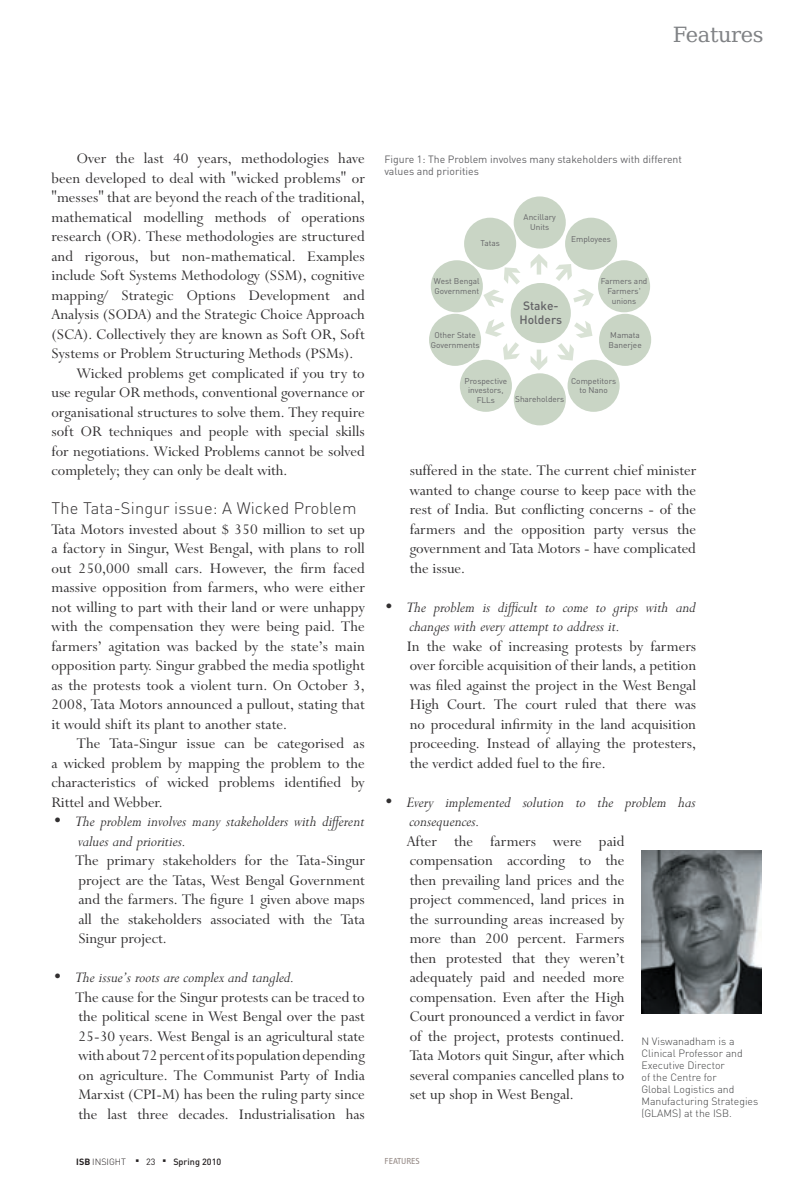
<style>
.page{position:relative;width:810px;height:1188px;background:#fff}
.page>*{position:absolute;margin:0;border:0;box-sizing:border-box;transform-origin:0 0}
.t1{font:21px "Bitstream Vera Serif";letter-spacing:-.02em;color:#808285}
.t2{font:16.5px/19.5px "Lapidary 333 BT";letter-spacing:.005em;color:#312f30;text-align:justify}
.t3{font:italic 16.5px/19.5px "Lapidary 333 BT";letter-spacing:.005em;color:#312f30}
.t4{font:300 16.5px "DIN";letter-spacing:.01em;color:#312f30}
.t5{font:500 12px/14.4px "DIN";color:#636366;text-align:center}
.t6{font:300 10.5px/12px "DIN";color:#404142}
.t7{font:10.5px/12.6px "DIN";color:#636366}
.t8{font:300 9px "DIN";color:#231f20}
.t9{font:500 9px "DIN";color:#231f20}
.t10{font:9px "Info Text";color:#8f837f}
.t11{font:9px "DIN";color:#231f20}
.t12{font:8.25px/9.9px "DIN";color:#636366;text-align:center}
.s1{font-style:normal}
.s2{font-style:italic}
.s3{font-weight:700}
</style>
<div class="page">
<img style="left:641px;top:851px;width:120px;height:162px">
<div style="left:511px;top:283px;width:60px;height:60px;background:#c9d5c5;border-radius:50%"></div>
<svg style="left:531px;top:254px;width:16px;height:21px"></svg>
<svg style="left:483px;top:267px;width:38px;height:40px"></svg>
<div style="left:565px;top:218px;width:52px;height:52px;background:#c9d5c5;border-radius:50%"></div>
<div style="left:514px;top:196px;width:52px;height:53px;background:#c9d5c5;border-radius:50%"></div>
<div style="left:599px;top:314px;width:52px;height:52px;background:#c9d5c5;border-radius:50%"></div>
<div style="left:598px;top:260px;width:52px;height:52px;background:#c9d5c5;border-radius:50%"></div>
<div style="left:431px;top:260px;width:52px;height:52px;background:#c9d5c5;border-radius:50%"></div>
<div style="left:464px;top:218px;width:52px;height:52px;background:#c9d5c5;border-radius:50%"></div>
<div style="left:429px;top:314px;width:52px;height:52px;background:#c9d5c5;border-radius:50%"></div>
<div style="left:460px;top:360px;width:52px;height:52px;background:#c9d5c5;border-radius:50%"></div>
<div style="left:514px;top:373px;width:52px;height:52px;background:#c9d5c5;border-radius:50%"></div>
<div style="left:568px;top:360px;width:52px;height:52px;background:#c9d5c5;border-radius:50%"></div>
<svg style="left:555px;top:264px;width:17px;height:17px"></svg>
<svg style="left:573px;top:289px;width:21px;height:18px"></svg>
<svg style="left:485px;top:319px;width:35px;height:41px"></svg>
<svg style="left:557px;top:321px;width:36px;height:40px"></svg>
<svg style="left:531px;top:350px;width:16px;height:20px"></svg>
<p class="t1" style="left:673px;top:26px;width:92px">Features</p>
<p class="t2" style="left:77px;top:150px;width:289px">Over the last 40 years, methodologies have</p>
<p class="t2" style="left:51px;top:170px;width:315px">been developed to deal with "wicked problems" or</p>
<p class="t2" style="left:51px;top:189px;width:315px">"messes" that are beyond the reach of the traditional,</p>
<p class="t2" style="left:51px;top:209px;width:315px">mathematical modelling methods of operations</p>
<p class="t2" style="left:51px;top:228px;width:315px">research (OR). These methodologies are structured</p>
<p class="t2" style="left:51px;top:248px;width:315px">and rigorous, but non-mathematical. Examples</p>
<p class="t2" style="left:51px;top:267px;width:315px">include Soft Systems Methodology (SSM), cognitive</p>
<p class="t2" style="left:51px;top:287px;width:315px">mapping/ Strategic Options Development and</p>
<p class="t2" style="left:51px;top:306px;width:315px">Analysis (SODA) and the Strategic Choice Approach</p>
<p class="t2" style="left:51px;top:326px;width:315px">(SCA). Collectively they are known as Soft OR, Soft</p>
<p class="t2" style="left:51px;top:345px;width:303px">Systems or Problem Structuring Methods (PSMs).</p>
<p class="t2" style="left:77px;top:365px;width:289px">Wicked problems get complicated if you try to</p>
<p class="t2" style="left:51px;top:384px;width:315px">use regular OR methods, conventional governance or</p>
<p class="t2" style="left:51px;top:404px;width:315px">organisational structures to solve them. They require</p>
<p class="t2" style="left:51px;top:423px;width:315px">soft OR techniques and people with special skills</p>
<p class="t2" style="left:51px;top:443px;width:315px">for negotiations. Wicked Problems cannot be solved</p>
<p class="t2" style="left:51px;top:462px;width:238px">completely; they can only be dealt with.</p>
<p class="t4" style="left:51px;top:502px;width:307px">The Tata-Singur issue: A Wicked Problem</p>
<p class="t2" style="left:51px;top:521px;width:315px">Tata Motors invested about $ 350 million to set up a factory in Singur, West Bengal, with plans to roll out 250,000 small cars. However, the firm faced massive opposition from farmers, who were either not willing to part with their land or were unhappy with the compensation they were being paid. The farmers’ agitation was backed by the state’s main opposition party. Singur grabbed the media spotlight as the protests took a violent turn. On October 3, 2008, Tata Motors announced a pullout, stating that it would shift its plant to another state.</p>
<p class="t2" style="left:51px;top:735px;width:315px;text-indent:26px">The Tata-Singur issue can be categorised as a wicked problem by mapping the problem to the characteristics of wicked problems identified by Rittel and Webber.</p>
<p class="t3" style="left:78px;top:814px;width:288px;text-indent:-25px"><span class="s1">•</span> The problem involves many stakeholders with different values and priorities.</p>
<p class="t2" style="left:75px;top:852px;width:291px">The primary stakeholders for the Tata-Singur project are the Tatas, West Bengal Government and the farmers. The figure 1 given above maps all the stakeholders associated with the Tata Singur project.</p>
<p class="t2" style="left:75px;top:969px;width:291px;text-align:left;text-indent:-23px">• <span class="s2">The issue’s roots are complex and tangled.<br></span>The cause for the Singur protests can be traced to the political scene in West Bengal over the past 25-30 years. West Bengal is an agricultural state with about 72 percent of its population depending on agriculture. The Communist Party of India Marxist (CPI-M) has been the ruling party since the last three decades. Industrialisation has</p>
<p class="t8" style="left:76px;top:1158px;width:51px"><span class="s3">ISB</span> INSIGHT</p>
<p class="t11" style="left:146px;top:1158px;width:11px">23</p>
<p class="t9" style="left:173px;top:1158px;width:50px">Spring 2010</p>
<p class="t7" style="left:384px;top:154px;width:299px">Figure 1: The Problem involves many stakeholders with different values and priorities</p>
<p class="t12" style="left:480px;top:239px;width:21px">Tatas</p>
<p class="t12" style="left:524px;top:213px;width:34px">Ancillary<br>Units</p>
<p class="t12" style="left:571px;top:234px;width:41px">Employees</p>
<p class="t12" style="left:434px;top:277px;width:47px;text-align:left">West Bengal<br>Government</p>
<p class="t12" style="left:431px;top:331px;width:50px">Other State<br>Governments</p>
<p class="t12" style="left:465px;top:377px;width:44px">Prospective investors,<br>FLLs</p>
<p class="t5" style="left:519px;top:299px;width:44px">Stake-<br>Holders</p>
<p class="t12" style="left:601px;top:277px;width:48px">Farmers and<br>Farmers' unions</p>
<p class="t12" style="left:609px;top:331px;width:35px;text-align:left">Mamata<br>Banerjee</p>
<p class="t12" style="left:571px;top:377px;width:47px">Competitors to Nano</p>
<p class="t12" style="left:515px;top:395px;width:51px">Shareholders</p>
<p class="t2" style="left:410px;top:462px;width:288px">suffered in the state. The current chief minister wanted to change course to keep pace with the rest of India. But conflicting concerns - of the farmers and the opposition party versus the government and Tata Motors - have complicated the issue.</p>
<p class="t3" style="left:410px;top:599px;width:288px;text-indent:-25px"><span class="s1">•</span> The problem is difficult to come to grips with and changes with every attempt to address it.</p>
<p class="t2" style="left:407px;top:638px;width:291px">In the wake of increasing protests by farmers over forcible acquisition of their lands, a petition was filed against the project in the West Bengal High Court. The court ruled that there was no procedural infirmity in the land acquisition proceeding. Instead of allaying the protesters, the verdict added fuel to the fire.</p>
<p class="t3" style="left:410px;top:794px;width:288px;text-indent:-25px"><span class="s1">•</span> Every implemented solution to the problem has consequences.</p>
<p class="t2" style="left:407px;top:833px;width:219px">After the farmers were paid compensation according to the then prevailing land prices and the project commenced, land prices in the surrounding areas increased by more than 200 percent. Farmers then protested that they weren’t adequately paid and needed more compensation. Even after the High Court pronounced a verdict in favor of the project, protests continued.<br>Tata Motors quit Singur, after which several companies cancelled plans to set up shop in West Bengal.</p>
<p class="t6" style="left:641px;top:1036px;width:118px">N Viswanadham is a<br>Clinical Professor and<br>Executive Director<br>of the Centre for<br>Global Logistics and<br>Manufacturing Strategies (GLAMS) at the ISB.</p>
<p class="t10" style="left:385px;top:1158px;width:37px">FEATURES</p>
</div>
